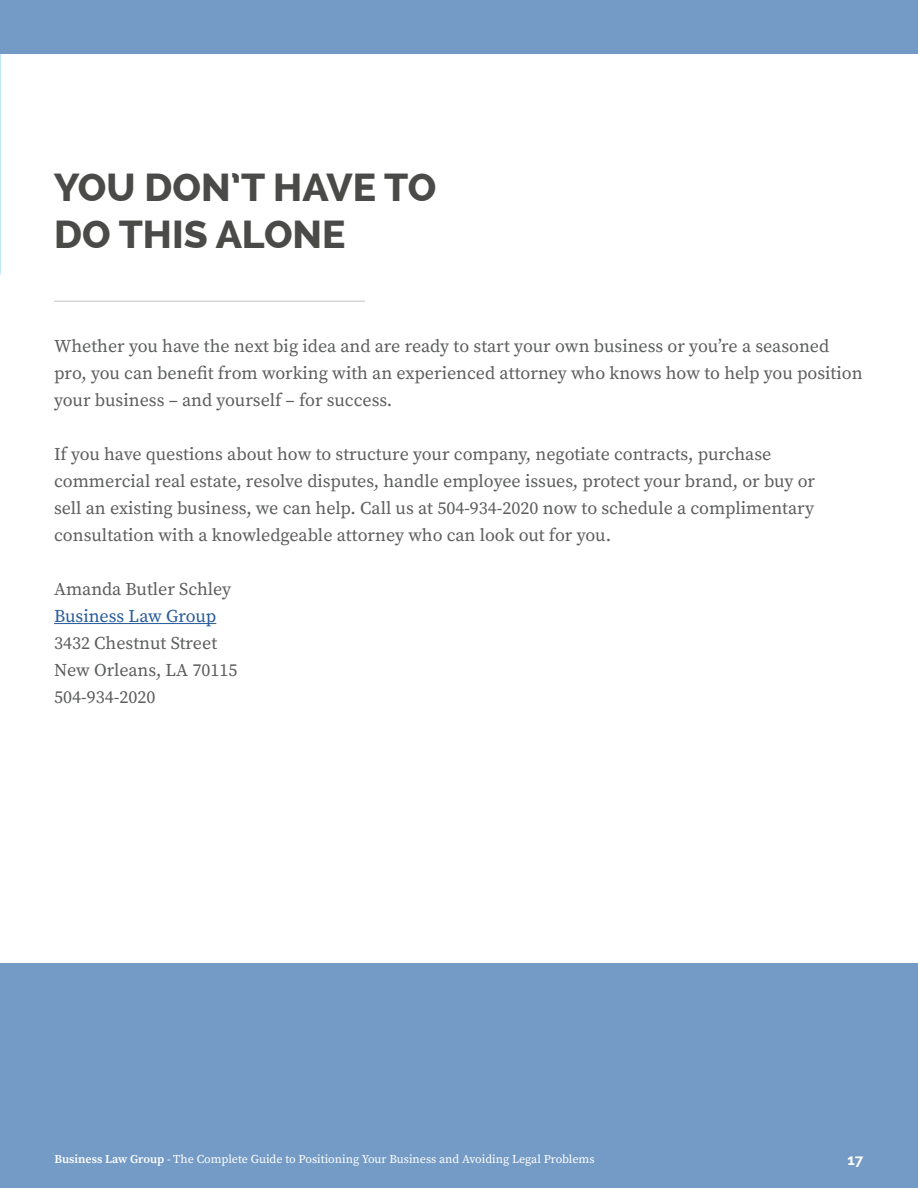
<style>
.page{position:relative;width:918px;height:1188px;background:#fff}
.page>*{position:absolute;margin:0;border:0;box-sizing:border-box;transform-origin:0 0}
.t1{font:800 39px/46.8px "Raleway";color:#4a4a49}
.t2{font:18px/27px "Source Serif Pro";color:#5c5d5d}
.t3{font:18px "Source Serif Pro";color:#275b9b}
.t4{font:700 15px "Raleway";color:#fff}
.t5{font:12px "Source Serif Pro";color:#fff}
.s1{font-weight:600}
</style>
<div class="page">
<div style="left:0;top:963px;width:918px;height:225px;background:#749bc5"></div>
<img style="left:0;top:0;width:1px;height:274px">
<hr style="left:54px;top:623px;width:162px;height:1px;background:#275b9b">
<hr style="left:54px;top:301px;width:311px;height:1px;background:#5c5d5d">
<div style="left:1px;top:0;width:917px;height:54px;background:#749bc5"></div>
<h1 class="t1" style="left:54px;top:165px;width:384px">YOU DON’T HAVE TO<br>DO THIS ALONE</h1>
<p class="t2" style="left:54px;top:333px;width:810px">Whether you have the next big idea and are ready to start your own business or you’re a seasoned pro, you can benefit from working with an experienced attorney who knows how to help you position your business – and yourself – for success.</p>
<p class="t2" style="left:54px;top:441px;width:763px">If you have questions about how to structure your company, negotiate contracts, purchase commercial real estate, resolve disputes, handle employee issues, protect your brand, or buy or sell an existing business, we can help. Call us at 504-934-2020 now to schedule a complimentary consultation with a knowledgeable attorney who can look out for you.</p>
<p class="t2" style="left:54px;top:576px;width:179px">Amanda Butler Schley</p>
<p class="t3" style="left:54px;top:605px;width:164px">Business Law Group</p>
<p class="t2" style="left:54px;top:630px;width:185px">3432 Chestnut Street<br>New Orleans, LA 70115<br>504-934-2020</p>
<p class="t5" style="left:55px;top:1152px;width:542px"><span class="s1">Business Law Group</span> - The Complete Guide to Positioning Your Business and Avoiding Legal Problems</p>
<p class="t4" style="left:848px;top:1152px;width:17px">17</p>
</div>
